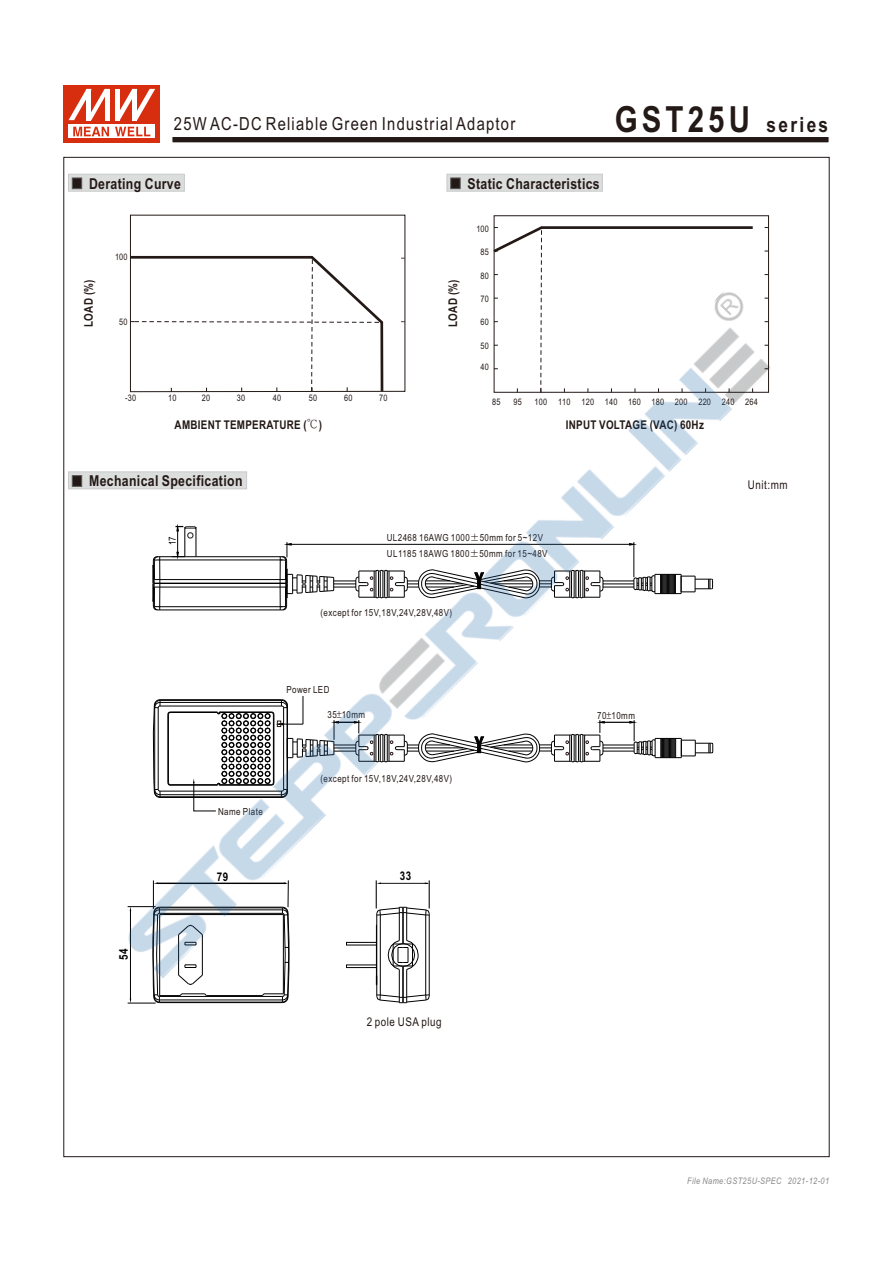
<style>
.page{position:relative;width:893px;height:1263px;background:#fff}
.page>*{position:absolute;margin:0;border:0;box-sizing:border-box;transform-origin:0 0}
.t1{font:700 36px "Arial Narrow";letter-spacing:.115em;color:#231916}
.t2{font:18px "Arial Narrow";letter-spacing:.07em;color:#231916}
.t3{font:700 15px "Arial Narrow";letter-spacing:.025em;color:#231916}
.t4{font:700 12px "Arial Narrow";letter-spacing:.025em;color:#231916}
.t5{font:12px "Arial Narrow";letter-spacing:.045em;color:#231916}
.t6{font:700 12px "Arial Narrow";color:#000}
.t7{font:9.75px "Arial Narrow";letter-spacing:.045em;color:#231916}
.t8{font:9.75px "Arial Narrow";color:#000}
.t9{font:9px "Arial Narrow";letter-spacing:.025em;color:#231916}
.t10{font:italic 9px "Arial Narrow";letter-spacing:.045em;color:#898989}
.s1{font-size:21px}
.s2{font-family:"Inn Ming";font-weight:500}
.s3{font-family:"Ming Li U"}
</style>
<div class="page">
<svg style="left:68px;top:174px;width:117px;height:17px;background:#d0d0d0"></svg>
<svg style="left:447px;top:174px;width:156px;height:17px;background:#d2d3d3"></svg>
<svg style="left:68px;top:471px;width:32px;height:18px"></svg>
<hr style="left:159px;top:996px;width:123px;height:1px;background:#000">
<hr style="left:159px;top:1000px;width:123px;height:1px;background:#000">
<hr style="left:159px;top:1002px;width:123px;height:1px;background:#000">
<hr style="left:206px;top:995px;width:56px;height:1px;background:#000">
<svg style="left:262px;top:978px;width:28px;height:25px"></svg>
<svg style="left:128px;top:978px;width:79px;height:26px"></svg>
<hr style="left:130px;top:910px;width:1px;height:90px;background:#000">
<hr style="left:376px;top:913px;width:1px;height:83px;background:#000">
<hr style="left:380px;top:915px;width:1px;height:80px;background:#000">
<hr style="left:399px;top:969px;width:1px;height:34px;background:#000">
<hr style="left:403px;top:966px;width:1px;height:34px;background:#000">
<hr style="left:406px;top:969px;width:1px;height:34px;background:#000">
<hr style="left:425px;top:915px;width:1px;height:80px;background:#000">
<hr style="left:429px;top:913px;width:1px;height:83px;background:#000">
<svg style="left:376px;top:994px;width:54px;height:10px"></svg>
<hr style="left:541px;top:226px;width:212px;height:3px;background:#231916">
<svg style="left:172px;top:137px;width:657px;height:6px;background:#3b322f"></svg>
<svg style="left:130px;top:255px;width:214px;height:30px"></svg>
<svg style="left:493px;top:224px;width:52px;height:61px"></svg>
<div style="left:64px;top:85px;width:96px;height:58px;background:#d62e0f"></div>
<svg style="left:69px;top:125px;width:86px;height:13px"></svg>
<svg style="left:115px;top:127px;width:35px;height:9px"></svg>
<svg style="left:73px;top:127px;width:36px;height:9px"></svg>
<svg style="left:69px;top:89px;width:40px;height:31px"></svg>
<svg style="left:115px;top:89px;width:40px;height:31px"></svg>
<img style="left:100px;top:285px;width:670px;height:693px">
<h2 class="t2" style="left:174px;top:117px;width:343px">25W AC-DC Reliable Green Industrial Adaptor</h2>
<h1 class="t1" style="left:615px;top:106px;width:215px">GST25U <span class="s1">series</span></h1>
<h3 class="t3" style="left:89px;top:178px;width:93px">Derating Curve</h3>
<h3 class="t3" style="left:467px;top:178px;width:134px">Static Characteristics</h3>
<p class="t4" style="left:84px;top:327px;width:49px;rotate:-90deg">LOAD (%)</p>
<p class="t9" style="left:115px;top:254px;width:14px">100</p>
<p class="t9" style="left:119px;top:318px;width:10px">50</p>
<p class="t4" style="left:448px;top:327px;width:49px;rotate:-90deg">LOAD (%)</p>
<p class="t9" style="left:476px;top:225px;width:14px">100</p>
<p class="t9" style="left:481px;top:249px;width:10px">85</p>
<p class="t9" style="left:481px;top:272px;width:10px">80</p>
<p class="t9" style="left:481px;top:295px;width:10px">70</p>
<p class="t9" style="left:481px;top:319px;width:10px">60</p>
<p class="t9" style="left:481px;top:342px;width:10px">50</p>
<p class="t9" style="left:481px;top:363px;width:10px">40</p>
<p class="t9" style="left:125px;top:395px;width:13px">-30</p>
<p class="t9" style="left:168px;top:395px;width:10px">10</p>
<p class="t9" style="left:202px;top:395px;width:10px">20</p>
<p class="t9" style="left:237px;top:395px;width:10px">30</p>
<p class="t9" style="left:273px;top:395px;width:10px">40</p>
<p class="t9" style="left:309px;top:395px;width:10px">50</p>
<p class="t9" style="left:344px;top:395px;width:10px">60</p>
<p class="t9" style="left:379px;top:395px;width:10px">70</p>
<p class="t4" style="left:175px;top:421px;width:149px">AMBIENT TEMPERATURE (<span class="s2">℃</span>)</p>
<p class="t4" style="left:566px;top:421px;width:140px">INPUT VOLTAGE (VAC) 60Hz</p>
<p class="t9" style="left:492px;top:399px;width:10px">85</p>
<p class="t9" style="left:513px;top:399px;width:10px">95</p>
<p class="t9" style="left:535px;top:399px;width:225px">100 110 120 140 160 180 200 220 240 264</p>
<h3 class="t3" style="left:89px;top:475px;width:155px">Mechanical Specification</h3>
<p class="t8" style="left:169px;top:545px;width:11px;rotate:-90deg">17</p>
<p class="t7" style="left:387px;top:534px;width:158px">UL2468 16AWG 1000<span class="s2">±</span>50mm for 5~12V</p>
<p class="t7" style="left:387px;top:549px;width:162px">UL1185 18AWG 1800<span class="s2">±</span>50mm for 15~48V</p>
<p class="t7" style="left:321px;top:609px;width:133px">(except for 15V,18V,24V,28V,48V)</p>
<p class="t7" style="left:286px;top:686px;width:45px">Power LED</p>
<p class="t7" style="left:327px;top:711px;width:39px">35<span class="s3">±</span>10mm</p>
<p class="t7" style="left:597px;top:711px;width:39px">70<span class="s3">±</span>10mm</p>
<p class="t7" style="left:218px;top:807px;width:46px">Name Plate</p>
<p class="t7" style="left:321px;top:774px;width:133px">(except for 15V,18V,24V,28V,48V)</p>
<p class="t6" style="left:119px;top:960px;width:13px;rotate:-90deg">54</p>
<p class="t6" style="left:217px;top:873px;width:13px">79</p>
<p class="t6" style="left:400px;top:871px;width:13px">33</p>
<p class="t5" style="left:367px;top:1017px;width:76px">2 pole USA plug</p>
<p class="t5" style="left:748px;top:481px;width:41px">Unit:mm</p>
<p class="t10" style="left:687px;top:1177px;width:143px">File Name:GST25U-SPEC 2021-12-01</p>
</div>
